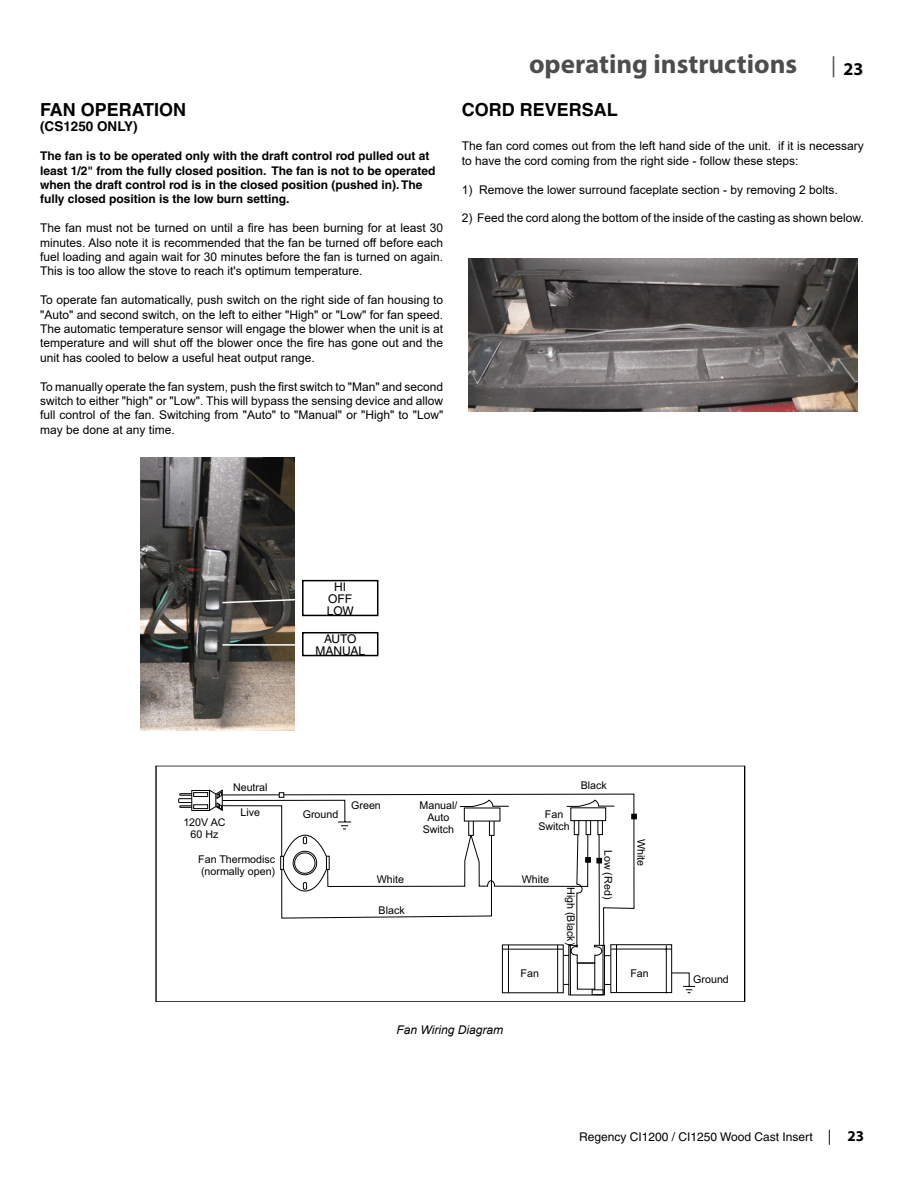
<style>
.page{position:relative;width:918px;height:1188px;background:#fff}
.page>*{position:absolute;margin:0;border:0;box-sizing:border-box;transform-origin:0 0}
.t1{font:700 27px "Myriad Pro";color:#4d4d4f}
.t2{font:700 18px "Helvetica";color:#000}
.t3{font:700 18px "Myriad Pro";color:#000}
.t4{font:700 13.5px "Helvetica";color:#000}
.t5{font:12px/14.4px "Arial";color:#000;text-align:justify}
.t6{font:700 12px/14.4px "Helvetica";color:#000}
.t7{font:12px/12px "Helvetica";color:#000;text-align:center}
.t8{font:italic 12px "Arial";color:#000}
.t9{font:10.65px/12px "Arial";color:#000;text-align:center}
.s1{font-family:"Myriad Pro";font-size:15px}
.s2{font-family:"Myriad Pro";font-weight:700;font-size:15px}
</style>
<div class="page">
<svg style="left:671px;top:972px;width:25px;height:22px"></svg>
<div style="left:610px;top:944px;width:62px;height:49px;background:#fff;border:1px solid #000"></div>
<hr style="left:616px;top:945px;width:1px;height:48px;background:#000">
<hr style="left:666px;top:945px;width:1px;height:48px;background:#000">
<hr style="left:611px;top:949px;width:61px;height:1px;background:#000">
<div style="left:502px;top:944px;width:62px;height:49px;background:#fff;border:1px solid #000"></div>
<hr style="left:557px;top:945px;width:1px;height:48px;background:#000">
<hr style="left:508px;top:945px;width:1px;height:48px;background:#000">
<hr style="left:503px;top:949px;width:60px;height:1px;background:#000">
<svg style="left:223px;top:793px;width:412px;height:154px"></svg>
<svg style="left:281px;top:835px;width:48px;height:56px"></svg>
<div style="left:281px;top:835px;width:48px;height:56px;border:1px solid #000;border-radius:50%"></div>
<svg style="left:293px;top:851px;width:24px;height:24px"></svg>
<div style="left:293px;top:851px;width:24px;height:24px;border:1px solid #000;border-radius:50%"></div>
<div style="left:295px;top:853px;width:20px;height:20px;background:#fff;border-radius:50%"></div>
<div style="left:294px;top:853px;width:21px;height:21px;border:1px solid #000;border-radius:50%"></div>
<svg style="left:280px;top:856px;width:4px;height:14px"></svg>
<svg style="left:326px;top:856px;width:4px;height:14px"></svg>
<svg style="left:303px;top:882px;width:4px;height:8px"></svg>
<svg style="left:303px;top:837px;width:4px;height:7px"></svg>
<svg style="left:279px;top:793px;width:5px;height:4px"></svg>
<div style="left:178px;top:798px;width:15px;height:5px;border:1px solid #000"></div>
<div style="left:180px;top:793px;width:14px;height:3px;border:1px solid #000"></div>
<div style="left:180px;top:805px;width:14px;height:3px;border:1px solid #000"></div>
<div style="left:191px;top:790px;width:19px;height:21px;background:#fff;border:1px solid #000"></div>
<svg style="left:209px;top:789px;width:14px;height:23px"></svg>
<svg style="left:193px;top:792px;width:15px;height:5px"></svg>
<svg style="left:193px;top:804px;width:15px;height:5px"></svg>
<svg style="left:468px;top:821px;width:6px;height:15px"></svg>
<svg style="left:489px;top:821px;width:5px;height:15px"></svg>
<div style="left:464px;top:808px;width:36px;height:13px;background:#fff"></div>
<svg style="left:459px;top:799px;width:50px;height:8px"></svg>
<svg style="left:574px;top:821px;width:5px;height:12px"></svg>
<svg style="left:586px;top:821px;width:5px;height:12px"></svg>
<svg style="left:598px;top:821px;width:5px;height:12px"></svg>
<div style="left:570px;top:807px;width:36px;height:14px;background:#fff;border:1px solid #000"></div>
<svg style="left:566px;top:799px;width:49px;height:8px"></svg>
<svg style="left:632px;top:814px;width:4px;height:5px"></svg>
<svg style="left:562px;top:833px;width:50px;height:163px"></svg>
<img style="left:141px;top:457px;width:153px;height:274px">
<svg style="left:221px;top:597px;width:74px;height:7px"></svg>
<hr style="left:222px;top:644px;width:95px;height:2px;background:#fff">
<div style="left:302px;top:580px;width:76px;height:36px;border:2px solid #000"></div>
<div style="left:302px;top:632px;width:76px;height:24px;border:2px solid #000"></div>
<img style="left:468px;top:258px;width:389px;height:154px">
<h2 class="t2" style="left:40px;top:98px;width:147px">FAN OPERATION</h2>
<p class="t4" style="left:40px;top:118px;width:99px">(CS1250 ONLY)</p>
<p class="t6" style="left:40px;top:149px;width:397px">The fan is to be operated only with the draft control rod pulled out at least 1/2" from the fully closed position. The fan is not to be operated when the draft control rod is in the closed position (pushed in). The fully closed position is the low burn setting.</p>
<p class="t5" style="left:40px;top:221px;width:405px">The fan must not be turned on until a fire has been burning for at least 30 minutes. Also note it is recommended that the fan be turned off before each fuel loading and again wait for 30 minutes before the fan is turned on again.<br>This is too allow the stove to reach it's optimum temperature.</p>
<p class="t5" style="left:40px;top:293px;width:405px">To operate fan automatically, push switch on the right side of fan housing to "Auto" and second switch, on the left to either "High" or "Low" for fan speed.<br>The automatic temperature sensor will engage the blower when the unit is at temperature and will shut off the blower once the fire has gone out and the unit has cooled to below a useful heat output range.</p>
<p class="t5" style="left:40px;top:379px;width:405px">To manually operate the fan system, push the first switch to "Man" and second switch to either "high" or "Low". This will bypass the sensing device and allow full control of the fan. Switching from "Auto" to "Manual" or "High" to "Low" may be done at any time.</p>
<h1 class="t1" style="left:529px;top:47px;width:270px">operating instructions</h1>
<h2 class="t3" style="left:831px;top:57px;width:34px"><sup>|</sup> 23</h2>
<h2 class="t2" style="left:462px;top:98px;width:158px">CORD REVERSAL</h2>
<p class="t5" style="left:462px;top:139px;width:404px">The fan cord comes out from the left hand side of the unit. if it is necessary to have the cord coming from the right side - follow these steps:</p>
<p class="t5" style="left:462px;top:182px;width:378px">1) Remove the lower surround faceplate section - by removing 2 bolts.</p>
<p class="t5" style="left:462px;top:211px;width:404px">2) Feed the cord along the bottom of the inside of the casting as shown below.</p>
<p class="t7" style="left:327px;top:580px;width:28px">HI<br>OFF<br>LOW</p>
<p class="t7" style="left:316px;top:633px;width:51px">AUTO<br>MANUAL</p>
<p class="t9" style="left:183px;top:818px;width:44px">120V AC<br>60 Hz</p>
<p class="t9" style="left:233px;top:782px;width:36px">Neutral</p>
<p class="t9" style="left:240px;top:807px;width:21px">Live</p>
<p class="t9" style="left:198px;top:855px;width:78px;text-align:left">Fan Thermodisc (normally open)</p>
<p class="t9" style="left:303px;top:809px;width:37px">Ground</p>
<p class="t9" style="left:351px;top:801px;width:31px">Green</p>
<p class="t9" style="left:420px;top:800px;width:39px">Manual/<br>Auto<br>Switch</p>
<p class="t9" style="left:538px;top:809px;width:33px">Fan<br>Switch</p>
<p class="t9" style="left:581px;top:781px;width:28px">Black</p>
<p class="t9" style="left:377px;top:875px;width:29px">White</p>
<p class="t9" style="left:522px;top:875px;width:29px">White</p>
<p class="t9" style="left:379px;top:906px;width:28px">Black</p>
<p class="t9" style="left:576px;top:887px;width:60px;rotate:90deg">High (Black)</p>
<p class="t9" style="left:613px;top:850px;width:51px;rotate:90deg">Low (Red)</p>
<p class="t9" style="left:646px;top:839px;width:29px;rotate:90deg">White</p>
<p class="t9" style="left:521px;top:969px;width:20px">Fan</p>
<p class="t9" style="left:630px;top:969px;width:20px">Fan</p>
<p class="t8" style="left:397px;top:1022px;width:108px">Fan Wiring Diagram</p>
<p class="t9" style="left:693px;top:975px;width:37px">Ground</p>
<p class="t7" style="left:579px;top:1130px;width:286px">Regency CI1200 / CI1250 Wood Cast Insert <span class="s1">|</span> <span class="s2">23</span></p>
</div>
